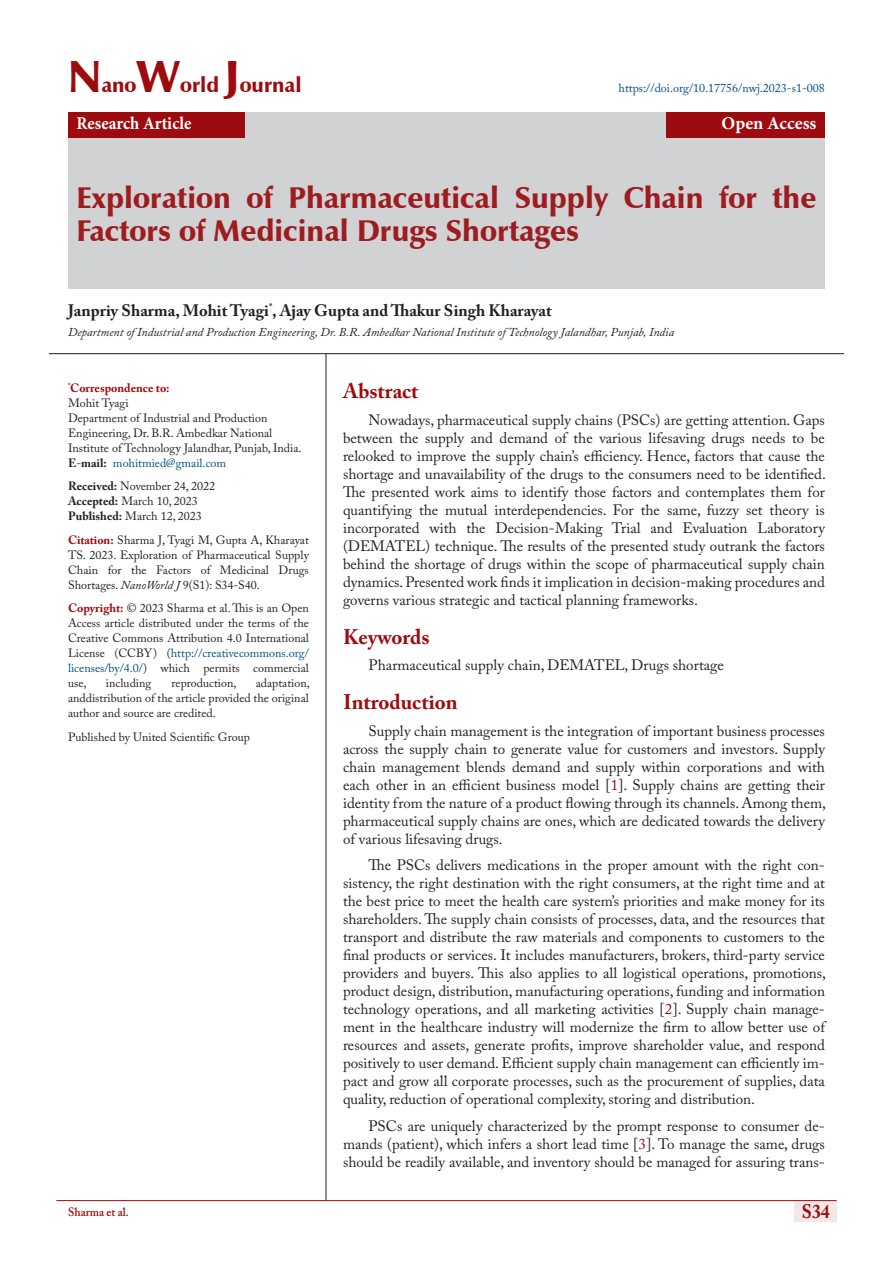
<style>
.page{position:relative;width:893px;height:1263px;background:#fff}
.page>*{position:absolute;margin:0;border:0;box-sizing:border-box;transform-origin:0 0}
.t1{font:900 30px/33px "Zapf Humanist 601 BT";color:#9e1c1f}
.s8{font:700 21px "Adobe Caslon Pro";color:#9e0b0f}
.t2{font:900 21px "Zapf Humanist 601 BT";color:#9e0b0f}
.t3{font:700 19.5px "Adobe Caslon Pro";color:#9e0b0f;scale:.9 1}
.t4{font:700 18px "Minion Pro";color:#fff;scale:.93 1}
.t5{font:700 18px "Minion Pro";color:#fff}
.t6{font:700 16.5px "Adobe Caslon Pro";color:#231f20}
.t7{font:15px/18px "Adobe Caslon Pro";color:#231f20;text-align:justify}
.t8{font:12px/15px "Adobe Caslon Pro";color:#231f20;text-align:justify}
.t9{font:italic 12px "Adobe Caslon Pro";color:#231f20}
.t10{font:12px "Adobe Caslon Pro";color:#005082}
.t11{font:600 12px "Adobe Caslon Pro";color:#9e0b0f;scale:.95 1}
.s1{font-size:45px}
.s2{font-weight:700;color:#9e0b0f}
.s3{font-weight:700}
.s4{color:#005082}
.s5{font-style:italic}
.s6{color:#015082}
.s7{color:#9e0b0f}
</style>
<div class="page">
<div style="left:794px;top:1200px;width:43px;height:21px;background:#f5e7e7"></div>
<hr style="left:56px;top:1200px;width:781px;height:1px;background:#9e0b0f">
<div style="left:68px;top:112px;width:757px;height:177px;background:#d1d2d4"></div>
<div style="left:68px;top:112px;width:177px;height:26px;background:#9e0b0f"></div>
<div style="left:666px;top:112px;width:159px;height:26px;background:#9e0b0f"></div>
<hr style="left:326px;top:354px;width:1px;height:846px;background:#231f20">
<hr style="left:49px;top:353px;width:795px;height:1px;background:#231f20">
<p class="t2" style="left:68px;top:72px;width:235px"><span class="s1">N</span>ano<span class="s1">W</span>orld <span class="s1">J</span>ournal</p>
<p class="t4" style="left:77px;top:111px;width:125px">Research Article</p>
<p class="t5" style="left:721px;top:111px;width:96px">Open Access</p>
<p class="t10" style="left:619px;top:81px;width:208px">https://doi.org/10.17756/nwj.2023-s1-008</p>
<p class="t1" style="left:77px;top:182px;width:741px">Exploration of Pharmaceutical Supply Chain for the<br>Factors of Medicinal Drugs Shortages</p>
<p class="t6" style="left:68px;top:300px;width:485px">Janpriy Sharma, Mohit Tyagi<sup>*</sup>, Ajay Gupta and Thakur Singh Kharayat</p>
<p class="t9" style="left:68px;top:325px;width:608px">Department of Industrial and Production Engineering, Dr. B.R. Ambedkar National Institute of Technology Jalandhar, Punjab, India</p>
<p class="t8" style="left:68px;top:380px;width:235px;text-align:left"><sup>*</sup><span class="s2">Correspondence to:<br></span>Mohit Tyagi<br>Department of Industrial and Production Engineering, Dr. B.R. Ambedkar National Institute of Technology Jalandhar, Punjab, India.<br><span class="s3">E</span>-<span class="s3">mail:</span> <span class="s4">mohitmied@gmail.com</span></p>
<p class="t8" style="left:68px;top:478px;width:149px;text-align:left"><span class="s3">Received:</span> November 24, 2022<br><span class="s3">Accepted:</span> March 10, 2023<br><span class="s3">Published:</span> March 12, 2023</p>
<p class="t8" style="left:68px;top:532px;width:242px"><span class="s2">Citation:</span> Sharma J, Tyagi M, Gupta A, Kharayat TS. 2023. Exploration of Pharmaceutical Supply Chain for the Factors of Medicinal Drugs Shortages. <span class="s5">NanoWorld J</span> 9(S1): S34-S40.</p>
<p class="t8" style="left:68px;top:600px;width:242px"><span class="s2">Copyright:</span> © 2023 Sharma et al. This is an Open Access article distributed under the terms of the Creative Commons Attribution 4.0 International License (CCBY) (<span class="s6">http://creativecommons.org/ licenses/by/4.0/</span>) which permits commercial use,</p>
<p class="t8" style="left:68px;top:675px;width:243px;text-indent:188px">adaptation, anddistribution of the article provided the original author and source are credited.</p>
<p class="t8" style="left:68px;top:729px;width:183px">Published by United Scientific Group</p>
<p class="t8" style="left:106px;top:675px;width:47px">including</p>
<p class="t8" style="left:172px;top:675px;width:66px">reproduction,</p>
<p class="s8" style="left:343px;top:379px;width:77px">Abstract</p>
<p class="t7" style="left:343px;top:411px;width:484px;text-indent:26px">Nowadays, pharmaceutical supply chains (PSCs) are getting attention. Gaps between the supply and demand of the various lifesaving drugs needs to be relooked to improve the supply chain’s efficiency. Hence, factors that cause the shortage and unavailability of the drugs to the consumers need to be identified.<br>The presented work aims to identify those factors and contemplates them for quantifying the mutual interdependencies. For the same, fuzzy set theory is incorporated with the Decision-Making Trial and Evaluation Laboratory (DEMATEL) technique. The results of the presented study outrank the factors behind the shortage of drugs within the scope of pharmaceutical supply chain dynamics. Presented work finds it implication in decision-making procedures and governs various strategic and tactical planning frameworks.</p>
<p class="s8" style="left:343px;top:624px;width:88px">Keywords</p>
<p class="t7" style="left:369px;top:656px;width:357px">Pharmaceutical supply chain, DEMATEL, Drugs shortage</p>
<p class="s8" style="left:343px;top:689px;width:116px">Introduction</p>
<p class="t7" style="left:343px;top:721px;width:484px;text-indent:26px">Supply chain management is the integration of important business processes across the supply chain to generate value for customers and investors. Supply chain management blends demand and supply within corporations and with each other in an efficient business model [<span class="s7">1</span>]. Supply chains are getting their identity from the nature of a product flowing through its channels. Among them, pharmaceutical supply chains are ones, which are dedicated towards the delivery of various lifesaving drugs.</p>
<p class="t7" style="left:343px;top:856px;width:484px;text-indent:26px">The PSCs delivers medications in the proper amount with the right con&shy;sistency, the right destination with the right consumers, at the right time and at the best price to meet the health care system’s priorities and make money for its shareholders. The supply chain consists of processes, data, and the resources that transport and distribute the raw materials and components to customers to the final products or services. It includes manufacturers, brokers, third-party service providers and buyers. This also applies to all logistical operations, promotions, product design, distribution, manufacturing operations, funding and information technology operations, and all marketing activities [<span class="s7">2</span>]. Supply chain manage&shy;ment in the healthcare industry will modernize the firm to allow better use of resources and assets, generate profits, improve shareholder value, and respond positively to user demand. Efficient supply chain management can efficiently im&shy;pact and grow all corporate processes, such as the procurement of supplies, data quality, reduction of operational complexity, storing and distribution.</p>
<p class="t7" style="left:343px;top:1116px;width:483px;text-indent:26px">PSCs are uniquely characterized by the prompt response to consumer de&shy;mands (patient), which infers a short lead time [<span class="s7">3</span>]. To manage the same, drugs should be readily available, and inventory should be managed for assuring trans-</p>
<p class="t11" style="left:68px;top:1204px;width:65px">Sharma et al.</p>
<h3 class="t3" style="left:802px;top:1200px;width:32px">S34</h3>
</div>
